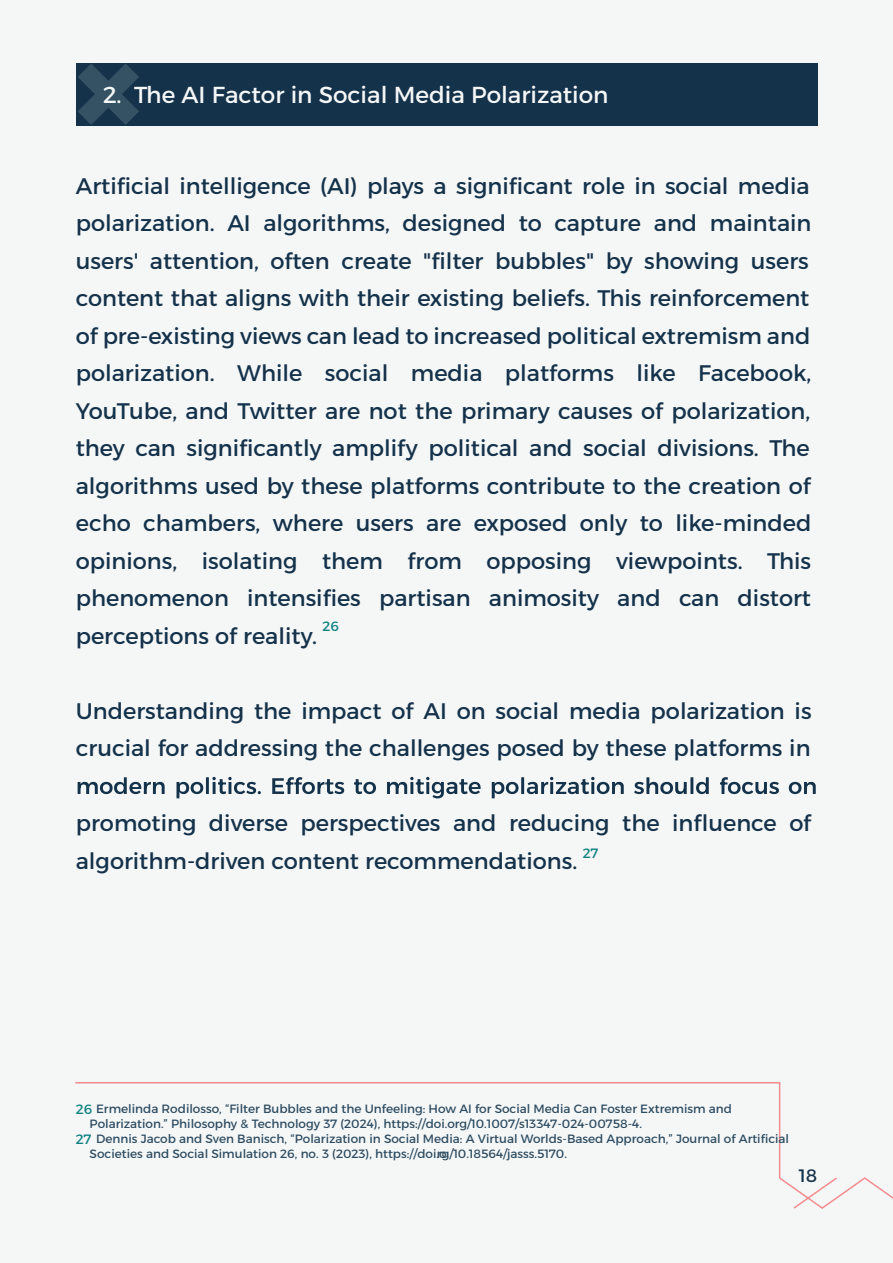
<style>
.page{position:relative;width:893px;height:1263px;background:#f5f7f7}
.page>*{position:absolute;margin:0;border:0;box-sizing:border-box;transform-origin:0 0}
.t1{font:23.1px "Alexandria";color:#f5f7f7}
.t2{font:22.5px/37.5px "Alexandria";color:#15324b}
.t3{font:18px "Alexandria";color:#15324b}
.t4{font:13.5px "Alexandria";color:#108182}
.t5{font:12px "Alexandria";color:#2e4c61}
</style>
<div class="page">
<svg style="left:78px;top:777px;width:738px;height:21px"></svg>
<svg style="left:780px;top:1177px;width:113px;height:32px"></svg>
<svg style="left:75px;top:1082px;width:706px;height:97px"></svg>
<div style="left:76px;top:63px;width:741px;height:63px;background:#15324b"></div>
<svg style="left:78px;top:64px;width:61px;height:61px"></svg>
<p class="t1" style="left:103px;top:82px;width:507px">2. The AI Factor in Social Media Polarization</p>
<p class="t2" style="left:76px;top:167px;width:737px">Artificial intelligence (AI) plays a significant role in social media polarization. AI algorithms, designed to capture and maintain users' attention, often create "filter bubbles" by showing users content that aligns with their existing beliefs. This reinforcement of pre-existing views can lead to increased political extremism and polarization. While social media platforms like Facebook, YouTube, and Twitter are not the primary causes of polarization, they can significantly amplify political and social divisions. The algorithms used by these platforms contribute to the creation of echo chambers, where users are exposed only to like-minded opinions, isolating them from opposing viewpoints. This phenomenon intensifies partisan animosity and can distort perceptions of reality.</p>
<p class="t4" style="left:323px;top:619px;width:18px">26</p>
<p class="t2" style="left:76px;top:692px;width:737px">Understanding the impact of AI on social media polarization is crucial for addressing the challenges posed by these platforms in</p>
<p class="t2" style="left:76px;top:805px;width:737px">promoting diverse perspectives and reducing the influence of algorithm-driven content recommendations.</p>
<p class="t4" style="left:583px;top:846px;width:17px">27</p>
<p class="t5" style="left:96px;top:1101px;width:637px">Ermelinda Rodilosso, “Filter Bubbles and the Unfeeling: How AI for Social Media Can Foster Extremism and</p>
<p class="t5" style="left:90px;top:1116px;width:554px">Polarization.” Philosophy &amp; Technology 37 (2024), https://doi.org/10.1007/s13347-024-00758-4.</p>
<p class="t5" style="left:96px;top:1131px;width:694px">Dennis Jacob and Sven Banisch, “Polarization in Social Media: A Virtual Worlds-Based Approach,” Journal of Artificial</p>
<p class="t5" style="left:90px;top:1146px;width:479px">Societies and Social Simulation 26, no. 3 (2023), https://doi.org/10.18564/jasss.5170.</p>
<p class="t4" style="left:76px;top:1101px;width:18px">26</p>
<p class="t4" style="left:76px;top:1131px;width:17px">27</p>
<p class="t3" style="left:799px;top:1165px;width:20px">18</p>
</div>
